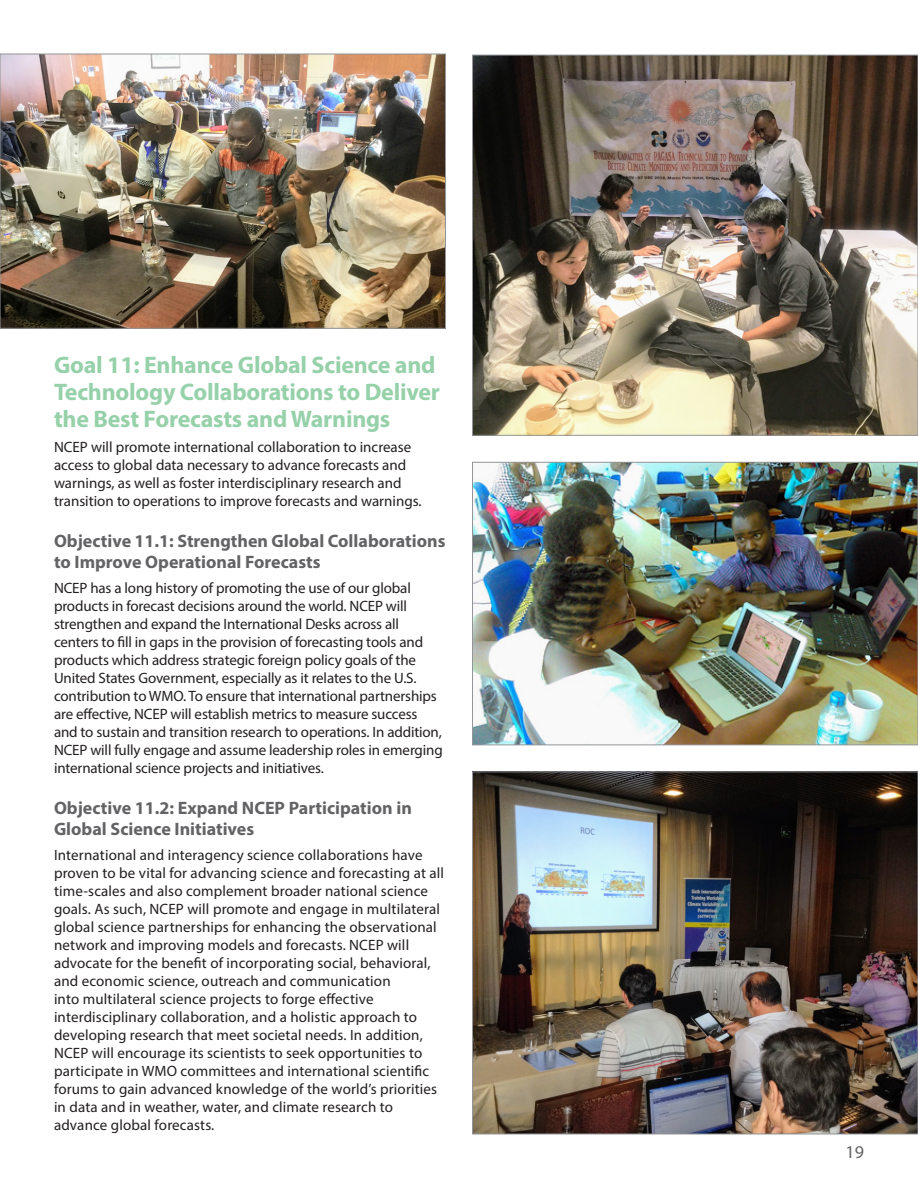
<style>
.page{position:relative;width:918px;height:1188px;background:#fff}
.page>*{position:absolute;margin:0;border:0;box-sizing:border-box;transform-origin:0 0}
.Sub_Header_Text{font:700 24px/27px "Myriad Pro";letter-spacing:-.01em;color:#96d1aa}
.Sub_Subheader_Text{font:700 18px/21px "Myriad Pro";color:#636366}
.t1{font:18px "Myriad Pro";color:#636366}
.Body_Text{font:15px/18px "Myriad Pro";color:#231f20}
</style>
<div class="page">
<img style="left:2px;top:56px;width:442px;height:271px">
<div style="left:0;top:54px;width:446px;height:275px;border:1px solid #939598"></div>
<img style="left:474px;top:57px;width:442px;height:376px">
<img style="left:474px;top:464px;width:442px;height:279px">
<div style="left:472px;top:462px;width:446px;height:283px;border:1px solid #939598"></div>
<img style="left:474px;top:774px;width:442px;height:358px">
<p class="Sub_Header_Text" style="left:54px;top:351px;width:388px">Goal 11: Enhance Global Science and<br>Technology Collaborations to Deliver the Best Forecasts and Warnings</p>
<p class="Body_Text" style="left:54px;top:438px;width:369px">NCEP will promote international collaboration to increase access to global data necessary to advance forecasts and warnings, as well as foster interdisciplinary research and transition to operations to improve forecasts and warnings.</p>
<p class="Sub_Subheader_Text" style="left:54px;top:530px;width:393px">Objective 11.1: Strengthen Global Collaborations to Improve Operational Forecasts</p>
<p class="Body_Text" style="left:54px;top:579px;width:390px">NCEP has a long history of promoting the use of our global products in forecast decisions around the world. NCEP will strengthen and expand the International Desks across all centers to fill in gaps in the provision of forecasting tools and products which address strategic foreign policy goals of the United States Government, especially as it relates to the U.S. contribution to WMO. To ensure that international partnerships are effective, NCEP will establish metrics to measure success and to sustain and transition research to operations. In addition, NCEP will fully engage and assume leadership roles in emerging international science projects and initiatives.</p>
<p class="Sub_Subheader_Text" style="left:54px;top:797px;width:359px">Objective 11.2: Expand NCEP Participation in<br>Global Science Initiatives</p>
<p class="Body_Text" style="left:54px;top:846px;width:392px">International and interagency science collaborations have proven to be vital for advancing science and forecasting at all time-scales and also complement broader national science goals. As such, NCEP will promote and engage in multilateral global science partnerships for enhancing the observational network and improving models and forecasts. NCEP will advocate for the benefit of incorporating social, behavioral, and economic science, outreach and communication<br>into multilateral science projects to forge effective interdisciplinary collaboration, and a holistic approach to developing research that meet societal needs. In addition, NCEP will encourage its scientists to seek opportunities to participate in WMO committees and international scientific forums to gain advanced knowledge of the world’s priorities in data and in weather, water, and climate research to advance global forecasts.</p>
<p class="t1" style="left:846px;top:1141px;width:20px">19</p>
</div>
